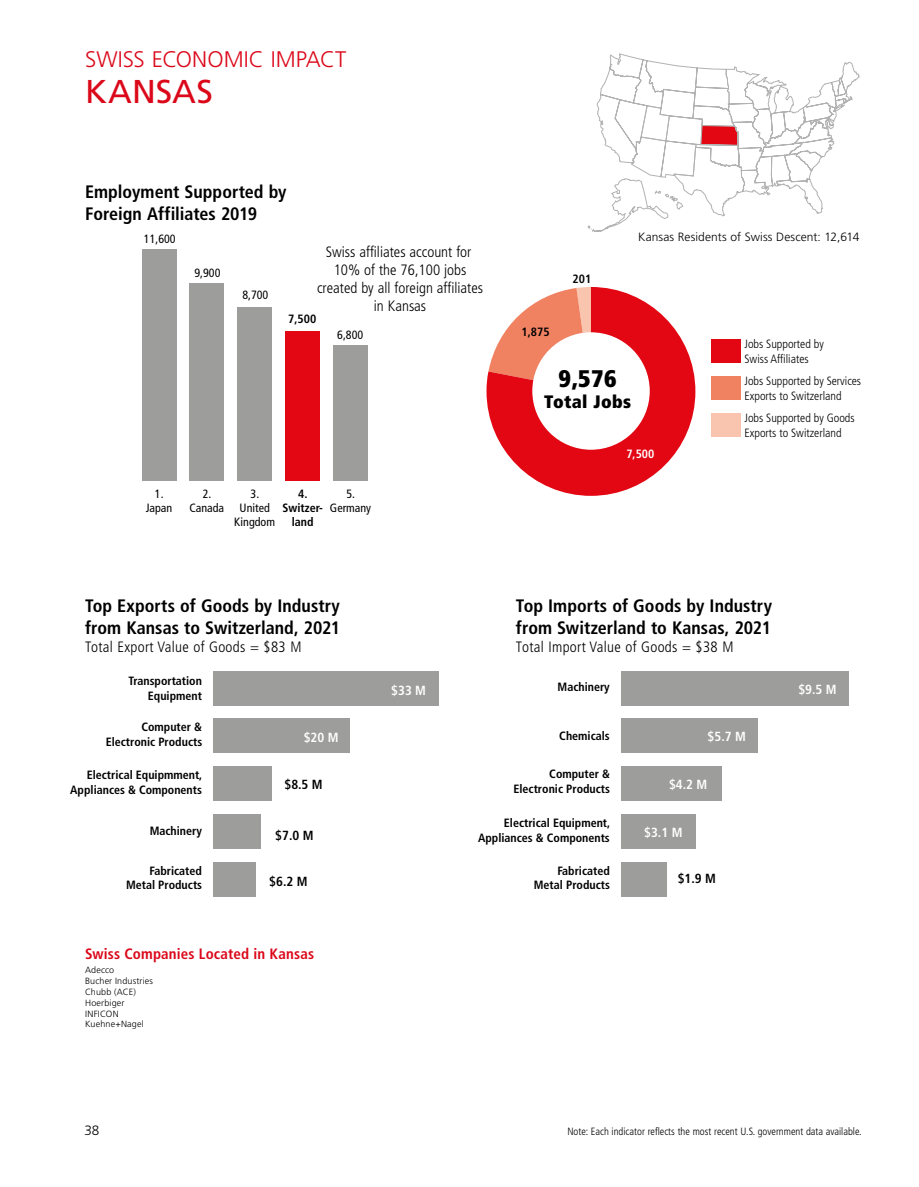
<style>
.page{position:relative;width:919px;height:1187px;background:#fff}
.page>*{position:absolute;margin:0;border:0;box-sizing:border-box;transform-origin:0 0}
._22_States_Title_Big{font:33px "Frutiger LT Pro";color:#db081a}
.t1{font:900 condensed 24px "Frutiger LT Pro";color:#000}
._22_States_Title_Sma{font:300 22.5px "Frutiger LT Pro";color:#db081a}
._22_Titel_cond{font:700 condensed 18px/21.6px "Frutiger LT Pro";color:#000}
.t2{font:900 condensed 18px "Frutiger LT Pro";letter-spacing:.02em;color:#000}
.Swiss_affiliates_Inf{font:300 condensed 15px/18px "Frutiger LT Pro";color:#000;text-align:center}
._22_Titel_Tabelle{font:700 condensed 15px "Frutiger LT Pro";letter-spacing:.01em;color:#db081a}
.Swiss_affiliates_Inf-2{font:300 condensed 15px "Frutiger LT Pro";letter-spacing:.02em;color:#000}
.Total_Value_22{font:300 condensed 15px "Frutiger LT Pro";letter-spacing:.02em;color:#000}
.t3{font:300 13.5px "Frutiger LT Pro";color:#000}
.t4{font:700 condensed 13.2px "Frutiger LT Pro";color:#fff}
.t5{font:700 condensed 13.2px "Frutiger LT Pro";color:#000}
.t6{font:700 condensed 12px/14.4px "Frutiger LT Pro";color:#000;text-align:right}
.t7{font:300 condensed 12px/14.4px "Frutiger LT Pro";color:#000}
.t8{font:condensed 12px/14.4px "Frutiger LT Pro";color:#000;text-align:center}
.Residents{font:300 12px "Frutiger LT Pro";letter-spacing:.005em;color:#000}
.t9{font:700 condensed 12px "Frutiger LT Pro";color:#fff}
.t10{font:300 condensed 10.5px "Frutiger LT Pro";color:#000}
.Companies{font:300 9px "Frutiger LT Pro";letter-spacing:.02em;color:#000}
</style>
<div class="page">
<div style="left:142px;top:249px;width:34px;height:231px;background:#9d9d9c"></div>
<div style="left:190px;top:283px;width:34px;height:197px;background:#9d9d9c"></div>
<div style="left:237px;top:307px;width:35px;height:173px;background:#9d9d9c"></div>
<div style="left:285px;top:331px;width:35px;height:149px;background:#e30613"></div>
<div style="left:333px;top:345px;width:34px;height:135px;background:#9d9d9c"></div>
<div style="left:213px;top:670px;width:225px;height:35px;background:#9d9d9c"></div>
<div style="left:213px;top:718px;width:136px;height:35px;background:#9d9d9c"></div>
<div style="left:213px;top:766px;width:58px;height:34px;background:#9d9d9c"></div>
<div style="left:213px;top:814px;width:48px;height:34px;background:#9d9d9c"></div>
<div style="left:213px;top:861px;width:42px;height:35px;background:#9d9d9c"></div>
<svg style="left:588px;top:53px;width:271px;height:179px"></svg>
<div style="left:621px;top:670px;width:227px;height:35px;background:#9d9d9c"></div>
<div style="left:621px;top:718px;width:136px;height:35px;background:#9d9d9c"></div>
<div style="left:621px;top:766px;width:100px;height:34px;background:#9d9d9c"></div>
<div style="left:621px;top:814px;width:74px;height:34px;background:#9d9d9c"></div>
<div style="left:621px;top:861px;width:45px;height:35px;background:#9d9d9c"></div>
<svg style="left:486px;top:287px;width:209px;height:209px;fill:#e30613"></svg>
<div style="left:711px;top:339px;width:29px;height:24px;background:#e30613"></div>
<div style="left:711px;top:376px;width:29px;height:24px;background:#f08262"></div>
<div style="left:711px;top:413px;width:29px;height:24px;background:#f9c5af"></div>
<div style="left:532px;top:332px;width:117px;height:117px;background:#fff;border-radius:50%"></div>
<p class="_22_States_Title_Sma" style="left:85px;top:46px;width:263px">SWISS ECONOMIC IMPACT</p>
<p class="_22_States_Title_Big" style="left:85px;top:72px;width:129px">KANSAS</p>
<p class="_22_Titel_cond" style="left:85px;top:181px;width:203px">Employment Supported by<br>Foreign Affiliates 2019</p>
<p class="t8" style="left:144px;top:232px;width:33px">11,600</p>
<p class="t8" style="left:194px;top:265px;width:27px">9,900</p>
<p class="t8" style="left:242px;top:288px;width:27px">8,700</p>
<p class="Swiss_affiliates_Inf" style="left:317px;top:243px;width:167px">Swiss affiliates account for<br>10% of the 76,100 jobs created by all foreign affiliates in Kansas</p>
<p class="t6" style="left:288px;top:312px;width:30px">7,500</p>
<p class="t8" style="left:337px;top:327px;width:27px">6,800</p>
<p class="t8" style="left:189px;top:486px;width:36px">2.<br>Canada</p>
<p class="t8" style="left:234px;top:486px;width:42px">3.<br>United<br>Kingdom</p>
<p class="t8" style="left:146px;top:486px;width:28px">1.<br>Japan</p>
<p class="t6" style="left:282px;top:486px;width:42px;text-align:center">4.<br>Switzer&shy;land</p>
<p class="t8" style="left:330px;top:486px;width:43px">5.<br>Germany</p>
<p class="_22_Titel_cond" style="left:85px;top:595px;width:256px">Top Exports of Goods by Industry from Kansas to Switzerland, 2021</p>
<p class="Swiss_affiliates_Inf-2" style="left:85px;top:638px;width:218px">Total Export Value of Goods = $83 M</p>
<p class="t6" style="left:572px;top:272px;width:20px">201</p>
<p class="Residents" style="left:638px;top:230px;width:223px">Kansas Residents of Swiss Descent: 12,614</p>
<p class="t6" style="left:521px;top:324px;width:30px">1,875</p>
<p class="t1" style="left:558px;top:363px;width:60px">9,576</p>
<p class="t2" style="left:544px;top:391px;width:88px">Total Jobs</p>
<p class="t7" style="left:744px;top:337px;width:81px">Jobs Supported by<br>Swiss Affiliates</p>
<p class="t7" style="left:744px;top:374px;width:118px">Jobs Supported by Services<br>Exports to Switzerland</p>
<p class="t7" style="left:744px;top:411px;width:112px">Jobs Supported by Goods<br>Exports to Switzerland</p>
<p class="t9" style="left:626px;top:447px;width:30px">7,500</p>
<p class="_22_Titel_cond" style="left:516px;top:595px;width:257px">Top Imports of Goods by Industry from Switzerland to Kansas, 2021</p>
<p class="Total_Value_22" style="left:516px;top:638px;width:219px">Total Import Value of Goods = $38 M</p>
<p class="t6" style="left:129px;top:674px;width:75px">Transportation<br>Equipment</p>
<p class="t6" style="left:106px;top:719px;width:98px">Computer &amp;<br>Electronic Products</p>
<p class="t6" style="left:70px;top:768px;width:134px">Electrical Equipmment,<br>Appliances &amp; Components</p>
<p class="t6" style="left:150px;top:823px;width:54px">Machinery</p>
<p class="t6" style="left:126px;top:863px;width:78px">Fabricated<br>Metal Products</p>
<p class="t4" style="left:304px;top:729px;width:36px">$20 M</p>
<p class="t5" style="left:284px;top:777px;width:40px">$8.5 M</p>
<p class="t5" style="left:275px;top:827px;width:40px">$7.0 M</p>
<p class="t5" style="left:269px;top:873px;width:40px">$6.2 M</p>
<p class="_22_Titel_Tabelle" style="left:85px;top:944px;width:230px">Swiss Companies Located in Kansas</p>
<p class="Companies" style="left:85px;top:964px;width:31px">Adecco</p>
<p class="Companies" style="left:85px;top:975px;width:70px">Bucher Industries</p>
<p class="Companies" style="left:85px;top:986px;width:52px">Chubb (ACE)</p>
<p class="Companies" style="left:85px;top:997px;width:41px">Hoerbiger</p>
<p class="Companies" style="left:85px;top:1008px;width:35px">INFICON</p>
<p class="Companies" style="left:85px;top:1018px;width:60px">Kuehne+Nagel</p>
<p class="t4" style="left:391px;top:682px;width:36px">$33 M</p>
<p class="t6" style="left:557px;top:679px;width:54px">Machinery</p>
<p class="t4" style="left:798px;top:681px;width:40px">$9.5 M</p>
<p class="t4" style="left:707px;top:728px;width:40px">$5.7 M</p>
<p class="t4" style="left:669px;top:776px;width:40px">$4.2 M</p>
<p class="t4" style="left:644px;top:824px;width:40px">$3.1 M</p>
<p class="t5" style="left:677px;top:870px;width:40px">$1.9 M</p>
<p class="t6" style="left:559px;top:728px;width:52px">Chemicals</p>
<p class="t6" style="left:513px;top:767px;width:98px">Computer &amp;<br>Electronic Products</p>
<p class="t6" style="left:478px;top:815px;width:134px">Electrical Equipment,<br>Appliances &amp; Components</p>
<p class="t6" style="left:534px;top:863px;width:78px">Fabricated<br>Metal Products</p>
<p class="t3" style="left:84px;top:1121px;width:17px">38</p>
<p class="t10" style="left:567px;top:1125px;width:296px">Note: Each indicator reflects the most recent U.S. government data available.</p>
</div>
